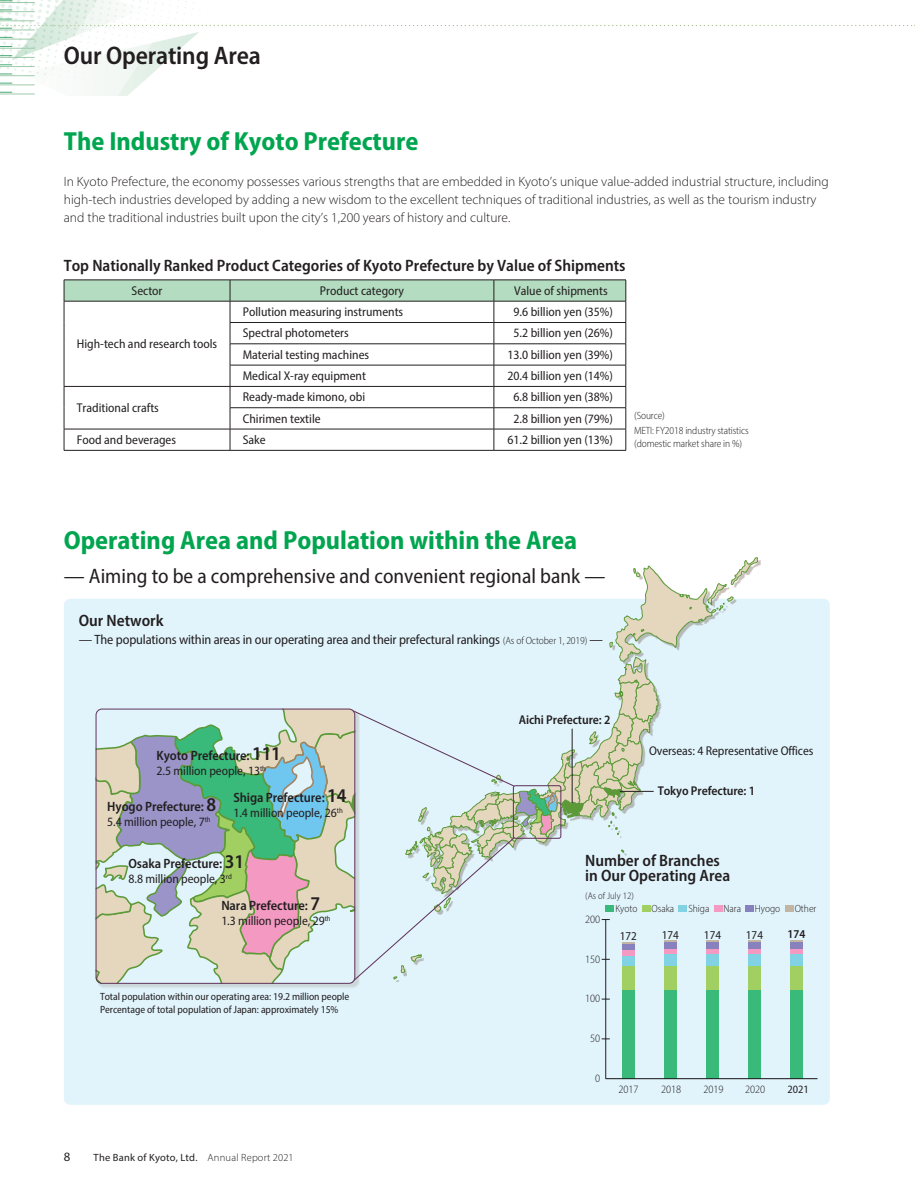
<style>
.page{position:relative;width:915px;height:1191px;background:#fff}
.page>*{position:absolute;margin:0;border:0;box-sizing:border-box;transform-origin:0 0}
.t1{font:700 semi-condensed 26.25px "Myriad Pro";color:#00a54f}
.t2{font:600 semi-condensed 25.5px "Myriad Pro";letter-spacing:-.005em;color:#231f20}
.t3{font:semi-condensed 21px "Myriad Pro";color:#231f20}
.t4{font:600 semi-condensed 16.5px/15px "Myriad Pro";color:#231f20}
.t5{font:300 13.5px/18px "Myriad Pro";color:#231f20}
.t6{font:semi-condensed 13.5px "Myriad Pro";letter-spacing:-.01em;color:#231f20}
.t7{font:600 semi-condensed 13.5px "Myriad Pro";letter-spacing:-.005em;color:#231f20}
.t8{font:semi-condensed 12.75px "Myriad Pro";color:#231f20}
.t9{font:600 semi-condensed 12.75px "Myriad Pro";letter-spacing:-.005em;color:#231f20}
.t10{font:12.75px "Myriad Pro";color:#231f20}
.t11{font:semi-condensed 12px "Myriad Pro";color:#231f20}
.t12{font:600 semi-condensed 12px "Myriad Pro";color:#231f20}
.t13{font:300 semi-condensed 11.25px "Myriad Pro";color:#231f20}
.t14{font:semi-condensed 11.25px "Myriad Pro";color:#231f20}
.t15{font:semi-condensed 10.5px/12.8px "Myriad Pro";letter-spacing:-.005em;color:#231f20}
.t16{font:300 semi-condensed 10.5px/14.9px "Myriad Pro";letter-spacing:-.01em;color:#231f20}
.t17{font:10.5px "Myriad Pro";letter-spacing:.015em;color:#231f20}
.t18{font:300 semi-condensed 9.75px "Myriad Pro";color:#231f20}
.s1{font-weight:300;font-size:10.5px}
.s2{font-size:19.5px}
.s3{font-weight:300}
</style>
<div class="page">
<svg style="left:0;top:0;width:915px;height:96px"></svg>
<div style="left:64px;top:598px;width:765px;height:506px;background:#e1f4fc;border-radius:6px"></div>
<svg style="left:790px;top:940px;width:12px;height:2px"></svg>
<div style="left:790px;top:942px;width:12px;height:7px;background:#8781bd"></div>
<div style="left:790px;top:949px;width:12px;height:5px;background:#f499c2"></div>
<div style="left:790px;top:954px;width:12px;height:11px;background:#81d2e2"></div>
<div style="left:622px;top:965px;width:12px;height:25px;background:#a2cf62"></div>
<div style="left:664px;top:965px;width:12px;height:25px;background:#a2cf62"></div>
<div style="left:706px;top:965px;width:12px;height:25px;background:#a2cf62"></div>
<div style="left:748px;top:965px;width:12px;height:25px;background:#a2cf62"></div>
<div style="left:790px;top:965px;width:12px;height:25px;background:#a2cf62"></div>
<div style="left:622px;top:990px;width:12px;height:88px;background:#39b97a"></div>
<div style="left:664px;top:990px;width:12px;height:88px;background:#39b97a"></div>
<div style="left:706px;top:990px;width:12px;height:88px;background:#39b97a"></div>
<div style="left:748px;top:990px;width:12px;height:88px;background:#39b97a"></div>
<div style="left:790px;top:990px;width:12px;height:88px;background:#39b97a"></div>
<hr style="left:605px;top:919px;width:1px;height:159px;background:#231f20">
<hr style="left:605px;top:1078px;width:212px;height:1px;background:#231f20">
<svg style="left:96px;top:557px;width:664px;height:427px"></svg>
<div style="left:605px;top:905px;width:9px;height:7px;background:#39b97a"></div>
<div style="left:641px;top:905px;width:9px;height:7px;background:#a2cf62"></div>
<div style="left:678px;top:905px;width:8px;height:7px;background:#81d2e2"></div>
<div style="left:713px;top:905px;width:9px;height:7px;background:#f499c2"></div>
<div style="left:744px;top:905px;width:9px;height:7px;background:#8781bd"></div>
<div style="left:784px;top:905px;width:9px;height:7px;background:#c2b5a3"></div>
<hr style="left:571px;top:728px;width:1px;height:75px;background:#231f20">
<hr style="left:64px;top:450px;width:166px;height:1px;background:#231f20">
<hr style="left:230px;top:450px;width:263px;height:1px;background:#231f20">
<hr style="left:493px;top:450px;width:132px;height:1px;background:#231f20">
<svg style="left:64px;top:280px;width:562px;height:170px"></svg>
<h2 class="t2" style="left:64px;top:39px;width:198px">Our Operating Area</h2>
<h1 class="t1" style="left:64px;top:124px;width:356px">The Industry of Kyoto Prefecture</h1>
<p class="t5" style="left:64px;top:172px;width:766px">In Kyoto Prefecture, the economy possesses various strengths that are embedded in Kyoto’s unique value-added industrial structure, including high-tech industries developed by adding a new wisdom to the excellent techniques of traditional industries, as well as the tourism industry and the traditional industries built upon the city’s 1,200 years of history and culture.</p>
<p class="t4" style="left:64px;top:258px;width:563px">Top Nationally Ranked Product Categories of Kyoto Prefecture by Value of Shipments</p>
<p class="t8" style="left:131px;top:283px;width:32px">Sector</p>
<p class="t8" style="left:320px;top:283px;width:85px">Product category</p>
<p class="t8" style="left:514px;top:283px;width:95px">Value of shipments</p>
<p class="t8" style="left:77px;top:336px;width:142px">High-tech and research tools</p>
<p class="t8" style="left:77px;top:400px;width:84px">Traditional crafts</p>
<p class="t8" style="left:243px;top:304px;width:162px">Pollution measuring instruments</p>
<p class="t8" style="left:513px;top:304px;width:101px">9.6 billion yen (35%)</p>
<p class="t8" style="left:243px;top:325px;width:107px">Spectral photometers</p>
<p class="t8" style="left:513px;top:325px;width:101px">5.2 billion yen (26%)</p>
<p class="t8" style="left:243px;top:347px;width:128px">Material testing machines</p>
<p class="t8" style="left:507px;top:347px;width:107px">13.0 billion yen (39%)</p>
<p class="t8" style="left:243px;top:368px;width:125px">Medical X-ray equipment</p>
<p class="t8" style="left:507px;top:368px;width:107px">20.4 billion yen (14%)</p>
<p class="t8" style="left:243px;top:389px;width:124px">Ready-made kimono, obi</p>
<p class="t8" style="left:513px;top:389px;width:101px">6.8 billion yen (38%)</p>
<p class="t8" style="left:243px;top:410px;width:79px">Chirimen textile</p>
<p class="t8" style="left:513px;top:410px;width:101px">2.8 billion yen (79%)</p>
<p class="t8" style="left:77px;top:432px;width:101px">Food and beverages</p>
<p class="t8" style="left:243px;top:432px;width:24px">Sake</p>
<p class="t8" style="left:507px;top:432px;width:107px">61.2 billion yen (13%)</p>
<p class="t16" style="left:634px;top:408px;width:116px">(Source)<br>METI: FY2018 industry statistics</p>
<p class="t16" style="left:634px;top:436px;width:109px">(domestic market share in %)</p>
<h1 class="t1" style="left:64px;top:523px;width:514px">Operating Area and Population within the Area</h1>
<h3 class="t3" style="left:64px;top:563px;width:543px">— Aiming to be a comprehensive and convenient regional bank —</h3>
<p class="t4" style="left:79px;top:613px;width:86px">Our Network</p>
<p class="t6" style="left:79px;top:631px;width:525px">— The populations within areas in our operating area and their prefectural rankings <span class="s1">(As of October 1, 2019)</span> —</p>
<p class="t9" style="left:518px;top:712px;width:93px">Aichi Prefecture: 2</p>
<p class="t7" style="left:157px;top:747px;width:126px">Kyoto Prefecture: <span class="s2">111</span></p>
<p class="t8" style="left:157px;top:762px;width:111px">2.5 million people, 13<sup>th</sup></p>
<p class="t7" style="left:107px;top:798px;width:110px">Hyogo Prefecture: <span class="s2">8</span></p>
<p class="t8" style="left:107px;top:814px;width:105px">5.4 million people, 7<sup>th</sup></p>
<p class="t7" style="left:128px;top:855px;width:117px">Osaka Prefecture: <span class="s2">31</span></p>
<p class="t8" style="left:128px;top:870px;width:105px">8.8 million people, 3<sup>rd</sup></p>
<p class="t7" style="left:233px;top:789px;width:115px">Shiga Prefecture: <span class="s2">14</span></p>
<p class="t8" style="left:233px;top:805px;width:111px">1.4 million people, 26<sup>th</sup></p>
<p class="t8" style="left:648px;top:743px;width:166px">Overseas: 4 Representative Offices</p>
<p class="t9" style="left:657px;top:783px;width:99px">Tokyo Prefecture: 1</p>
<p class="t4" style="left:585px;top:852px;width:146px">Number of Branches in Our Operating Area</p>
<p class="t7" style="left:221px;top:897px;width:100px">Nara Prefecture: <span class="s2">7</span></p>
<p class="t8" style="left:221px;top:913px;width:111px">1.3 million people, 29<sup>th</sup></p>
<p class="t18" style="left:585px;top:890px;width:50px">(As of July 12)</p>
<p class="t11" style="left:619px;top:929px;width:19px">172</p>
<p class="t11" style="left:661px;top:927px;width:19px">174</p>
<p class="t11" style="left:703px;top:927px;width:19px">174</p>
<p class="t11" style="left:745px;top:927px;width:19px">174</p>
<p class="t12" style="left:787px;top:926px;width:19px">174</p>
<p class="t16" style="left:615px;top:901px;width:24px">Kyoto</p>
<p class="t16" style="left:651px;top:901px;width:24px">Osaka</p>
<p class="t16" style="left:688px;top:901px;width:23px">Shiga</p>
<p class="t16" style="left:723px;top:901px;width:19px">Nara</p>
<p class="t16" style="left:754px;top:901px;width:27px">Hyogo</p>
<p class="t16" style="left:794px;top:901px;width:23px">Other</p>
<p class="t13" style="left:585px;top:912px;width:17px">200</p>
<p class="t13" style="left:585px;top:952px;width:17px">150</p>
<p class="t15" style="left:100px;top:989px;width:251px">Total population within our operating area: 19.2 million people<br>Percentage of total population of Japan: approximately 15%</p>
<p class="t13" style="left:585px;top:992px;width:17px">100</p>
<p class="t13" style="left:590px;top:1031px;width:12px">50</p>
<p class="t13" style="left:595px;top:1071px;width:7px">0</p>
<p class="t13" style="left:618px;top:1082px;width:22px">2017</p>
<p class="t13" style="left:660px;top:1082px;width:22px">2018</p>
<p class="t13" style="left:703px;top:1082px;width:22px">2019</p>
<p class="t13" style="left:744px;top:1082px;width:22px">2020</p>
<p class="t14" style="left:787px;top:1082px;width:23px">2021</p>
<p class="t10" style="left:64px;top:1149px;width:8px">8</p>
<p class="t17" style="left:94px;top:1151px;width:201px">The Bank of Kyoto, Ltd. <span class="s3">Annual Report 2021</span></p>
</div>
